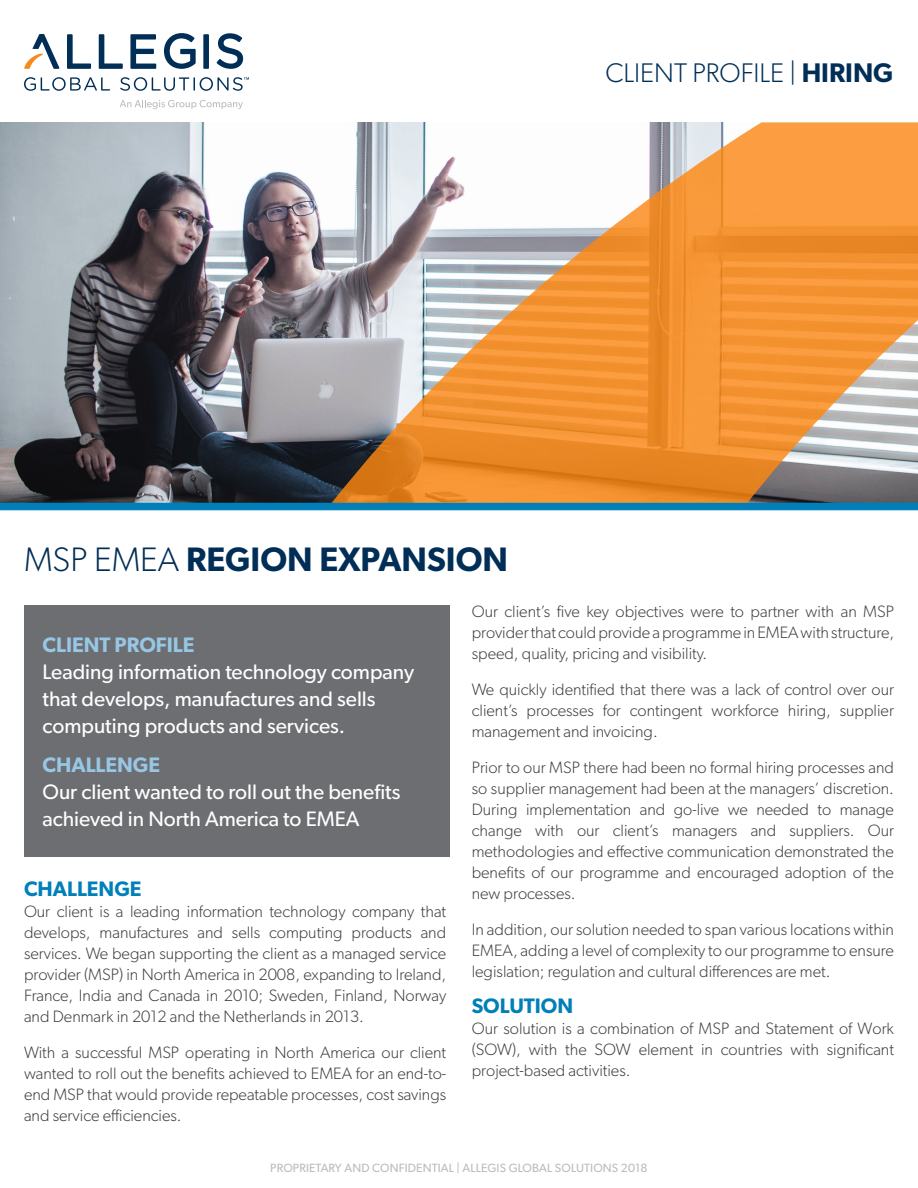
<style>
.page{position:relative;width:918px;height:1188px;background:#fff}
.page>*{position:absolute;margin:0;border:0;box-sizing:border-box;transform-origin:0 0}
.t1{font:600 34.05px "Gibson";color:#002e57}
.t2{font:300 27px "Gibson";color:#002e57}
.t3{font:21px/27px "Gibson";color:#fff}
.t4{font:600 21px "Gibson";color:#97c7e5}
.t5{font:600 21px "Gibson";color:#007fb9}
.t6{font:300 16.5px/21px "Gibson";color:#3e3e3f;text-align:justify}
.t7{font:12px "Gibson";letter-spacing:.01em;color:#bcbcbc}
.s1{font-weight:600}
.s2{font-weight:300}
</style>
<div class="page">
<img style="left:0;top:122px;width:327px;height:381px">
<svg style="left:67px;top:34px;width:24px;height:35px"></svg>
<svg style="left:99px;top:34px;width:24px;height:35px"></svg>
<svg style="left:130px;top:34px;width:26px;height:35px"></svg>
<svg style="left:164px;top:33px;width:32px;height:36px"></svg>
<div style="left:203px;top:34px;width:6px;height:35px;background:#002e56"></div>
<svg style="left:217px;top:33px;width:26px;height:36px"></svg>
<svg style="left:24px;top:34px;width:35px;height:35px"></svg>
<svg style="left:24px;top:77px;width:86px;height:14px"></svg>
<svg style="left:120px;top:77px;width:129px;height:14px"></svg>
<svg style="left:120px;top:100px;width:123px;height:9px"></svg>
<div style="left:24px;top:605px;width:426px;height:252px;background:#6d6e71"></div>
<svg style="left:327px;top:122px;width:591px;height:381px"></svg>
<div style="left:0;top:503px;width:918px;height:7px;background:#007fb9"></div>
<p class="t2" style="left:605px;top:56px;width:290px">CLIENT PROFILE | <span class="s1">HIRING</span></p>
<p class="t1" style="left:24px;top:539px;width:486px"><span class="s2">MSP EMEA</span> REGION EXPANSION</p>
<p class="t4" style="left:43px;top:632px;width:153px">CLIENT PROFILE</p>
<p class="t3" style="left:43px;top:658px;width:373px">Leading information technology company that develops, manufactures and sells computing products and services.</p>
<p class="t4" style="left:43px;top:752px;width:119px">CHALLENGE</p>
<p class="t3" style="left:43px;top:778px;width:359px">Our client wanted to roll out the benefits achieved in North America to EMEA</p>
<p class="t5" style="left:24px;top:876px;width:119px">CHALLENGE</p>
<p class="t6" style="left:24px;top:901px;width:424px">Our client is a leading information technology company that develops, manufactures and sells computing products and services. We began supporting the client as a managed service provider (MSP) in North America in 2008, expanding to Ireland, France, India and Canada in 2010; Sweden, Finland, Norway and Denmark in 2012 and the Netherlands in 2013.</p>
<p class="t6" style="left:24px;top:1042px;width:424px">With a successful MSP operating in North America our client wanted to roll out the benefits achieved to EMEA for an end-to&shy;end MSP that would provide repeatable processes, cost savings and service efficiencies.</p>
<p class="t6" style="left:472px;top:600px;width:424px">Our client’s five key objectives were to partner with an MSP provider that could provide a programme in EMEA with structure, speed, quality, pricing and visibility.</p>
<p class="t6" style="left:472px;top:678px;width:424px">We quickly identified that there was a lack of control over our client’s processes for contingent workforce hiring, supplier management and invoicing.</p>
<p class="t6" style="left:472px;top:756px;width:424px">Prior to our MSP there had been no formal hiring processes and so supplier management had been at the managers’ discretion.<br>During implementation and go-live we needed to manage change with our client’s managers and suppliers. Our methodologies and effective communication demonstrated the benefits of our programme and encouraged adoption of the new processes.</p>
<p class="t6" style="left:472px;top:918px;width:424px">In addition, our solution needed to span various locations within EMEA, adding a level of complexity to our programme to ensure legislation; regulation and cultural differences are met.</p>
<p class="t5" style="left:472px;top:993px;width:103px">SOLUTION</p>
<p class="t6" style="left:472px;top:1017px;width:424px">Our solution is a combination of MSP and Statement of Work (SOW), with the SOW element in countries with significant project-based activities.</p>
<p class="t7" style="left:270px;top:1161px;width:379px">PROPRIETARY AND CONFIDENTIAL | ALLEGIS GLOBAL SOLUTIONS 2018</p>
</div>
